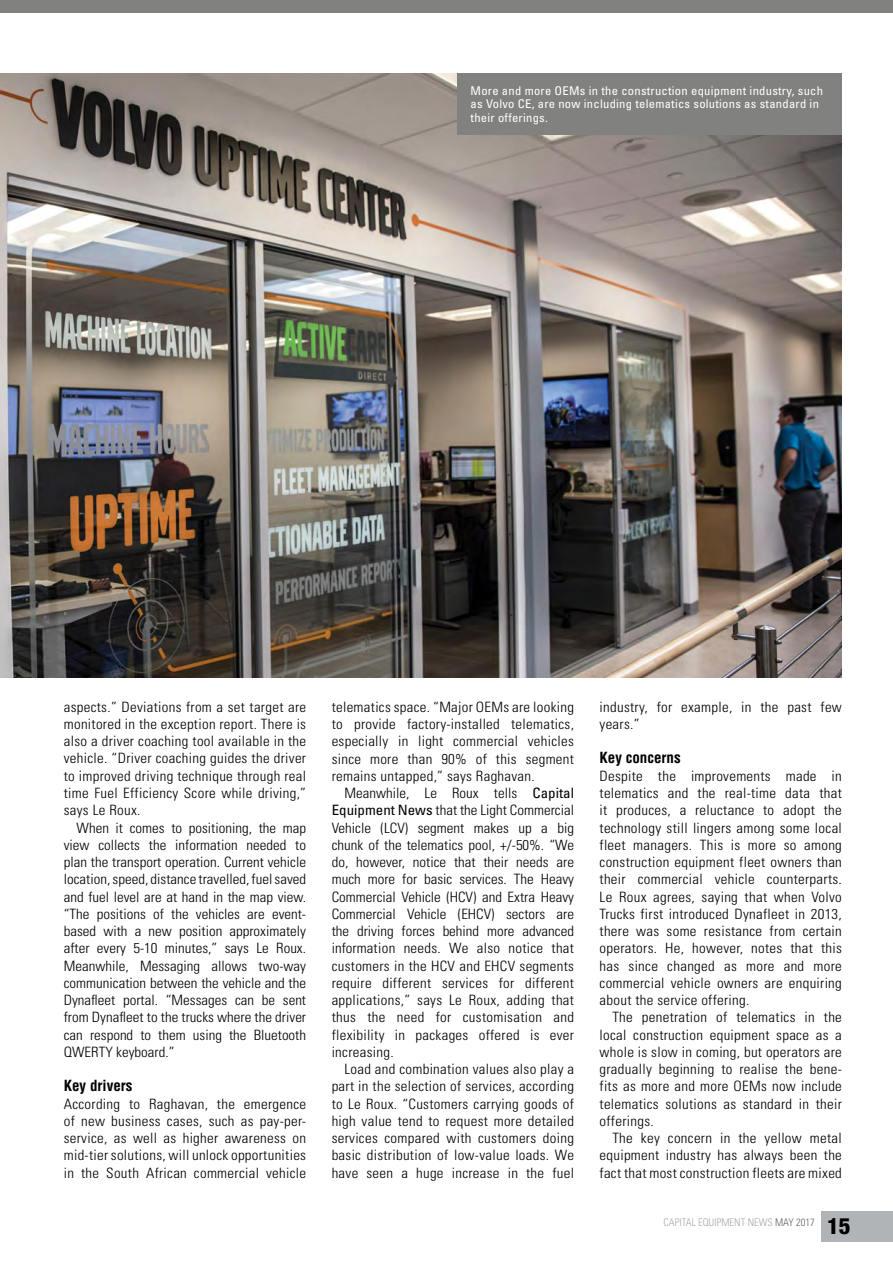
<style>
.page{position:relative;width:893px;height:1263px;background:#fff}
.page>*{position:absolute;margin:0;border:0;box-sizing:border-box;transform-origin:0 0}
.t1{font:700 condensed 15px "Helvetica LT Std";color:#000}
.t2{font:300 condensed 14.25px/17.2px "Univers LT Std";letter-spacing:.02em;color:#000;text-align:justify;scale:1.05 1}
.t3{font:condensed 12px/13.5px "Univers LT Std";letter-spacing:.02em;color:#fff;scale:1.05 1}
.t4{font:300 condensed 10.5px "Univers";color:#a7a9ac}
.s1{font-weight:400}
.s2{color:#636466}
.s3{font-family:"Helvetica Neue LT Std";font-weight:800;font-size:22.5px;color:#000}
</style>
<div class="page">
<div style="left:821px;top:1211px;width:72px;height:31px;background:#b1b4b6"></div>
<img style="left:0;top:73px;width:842px;height:604px">
<div style="left:457px;top:73px;width:385px;height:62px;background:#818180"></div>
<div style="left:0;top:0;width:893px;height:13px;background:#818180"></div>
<p class="t3" style="left:471px;top:84px;width:337px">More and more OEMs in the construction equipment industry, such as Volvo CE, are now including telematics solutions as standard in their offerings.</p>
<p class="t2" style="left:64px;top:698px;width:232px">aspects.” Deviations from a set target are monitored in the exception report. There is also a driver coaching tool available in the vehicle. “Driver coaching guides the driver to improved driving technique through real time Fuel Efficiency Score while driving,” says Le Roux.</p>
<p class="t2" style="left:64px;top:819px;width:232px;text-indent:13px">When it comes to positioning, the map view collects the information needed to plan the transport operation. Current vehicle location, speed, distance travelled, fuel saved and fuel level are at hand in the map view. “The positions of the vehicles are event&shy;based with a new position approximately after every 5-10 minutes,” says Le Roux.<br>Meanwhile, Messaging allows two-way communication between the vehicle and the Dynafleet portal. “Messages can be sent from Dynafleet to the trucks where the driver can respond to them using the Bluetooth QWERTY keyboard.”</p>
<p class="t1" style="left:64px;top:1076px;width:70px">Key drivers</p>
<p class="t2" style="left:64px;top:1095px;width:232px">According to Raghavan, the emergence of new business cases, such as pay-per&shy;service, as well as higher awareness on mid-tier solutions, will unlock opportunities in the South African commercial vehicle</p>
<p class="t2" style="left:332px;top:698px;width:232px">telematics space. “Major OEMs are looking to provide factory-installed telematics, especially in light commercial vehicles since more than 90% of this segment remains untapped,” says Raghavan.</p>
<p class="t2" style="left:332px;top:784px;width:232px;text-indent:13px">Meanwhile, Le Roux tells <span class="s1">Capital Equipment News</span> that the Light Commercial Vehicle (LCV) segment makes up a big chunk of the telematics pool, +/-50%. “We do, however, notice that their needs are much more for basic services. The Heavy Commercial Vehicle (HCV) and Extra Heavy Commercial Vehicle (EHCV) sectors are the driving forces behind more advanced information needs. We also notice that customers in the HCV and EHCV segments require different services for different applications,” says Le Roux, adding that thus the need for customisation and flexibility in packages offered is ever increasing.</p>
<p class="t2" style="left:332px;top:1060px;width:232px;text-indent:13px">Load and combination values also play a part in the selection of services, according to Le Roux. “Customers carrying goods of high value tend to request more detailed services compared with customers doing basic distribution of low-value loads. We have seen a huge increase in the fuel</p>
<p class="t2" style="left:600px;top:698px;width:232px">industry, for example, in the past few years.”</p>
<p class="t1" style="left:600px;top:749px;width:83px">Key concerns</p>
<p class="t2" style="left:600px;top:767px;width:232px">Despite the improvements made in telematics and the real-time data that it produces, a reluctance to adopt the technology still lingers among some local fleet managers. This is more so among construction equipment fleet owners than their commercial vehicle counterparts.<br>Le Roux agrees, saying that when Volvo Trucks first introduced Dynafleet in 2013, there was some resistance from certain operators. He, however, notes that this has since changed as more and more commercial vehicle owners are enquiring about the service offering.</p>
<p class="t2" style="left:600px;top:1009px;width:232px;text-indent:13px">The penetration of telematics in the local construction equipment space as a whole is slow in coming, but operators are gradually beginning to realise the bene&shy;fits as more and more OEMs now include telematics solutions as standard in their offerings.</p>
<p class="t2" style="left:600px;top:1129px;width:232px;text-indent:13px">The key concern in the yellow metal equipment industry has always been the fact that most construction fleets are mixed</p>
<p class="t4" style="left:664px;top:1216px;width:188px">CAPITAL EQUIPMENT NEWS <span class="s2">MAY 2017</span> <span class="s3">15</span></p>
</div>
